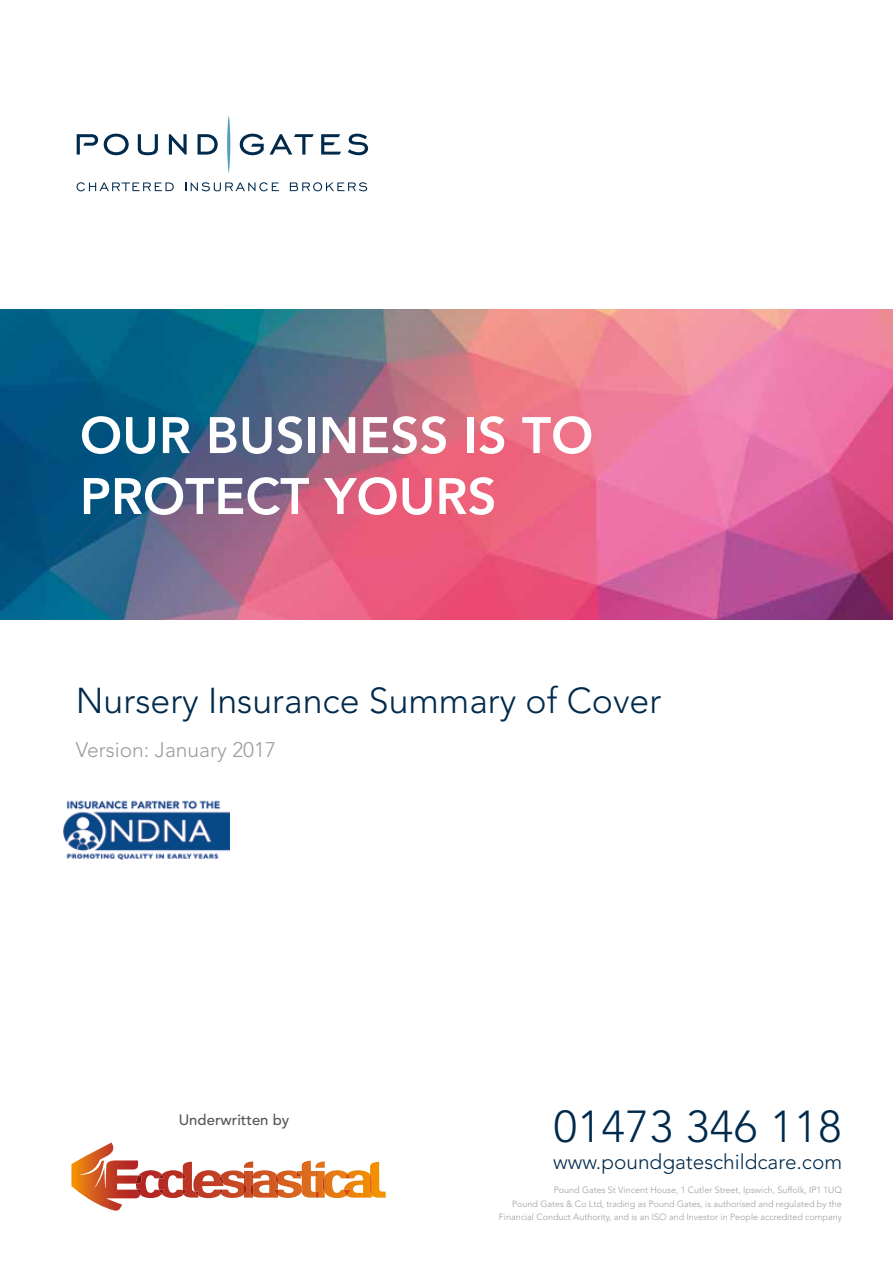
<style>
.page{position:relative;width:893px;height:1263px;background:#fff}
.page>*{position:absolute;margin:0;border:0;box-sizing:border-box;transform-origin:0 0}
.t1{font:800 50.85px/60.9px "Avenir LT Std";color:#fff}
.t2{font:300 44.4px "Avenir LT Std";letter-spacing:.02em;color:#002a4c}
.t3{font:300 35.7px "Avenir LT Std";color:#002a4c}
.t4{font:300 21px "Avenir LT Std";color:#9d9d9c}
.t5{font:300 20.85px "Avenir LT Std";color:#002a4c}
.t6{font:500 14.85px "Avenir LT Std";color:#575756}
.t7{font:300 9px/13.5px "Avenir LT Std";color:#9d9d9c;text-align:right}
</style>
<div class="page">
<img style="left:64px;top:800px;width:166px;height:59px">
<svg style="left:77px;top:182px;width:97px;height:9px"></svg>
<svg style="left:185px;top:182px;width:94px;height:9px"></svg>
<svg style="left:290px;top:182px;width:77px;height:9px"></svg>
<svg style="left:104px;top:134px;width:25px;height:21px"></svg>
<svg style="left:138px;top:134px;width:20px;height:21px"></svg>
<svg style="left:169px;top:134px;width:18px;height:21px"></svg>
<svg style="left:198px;top:134px;width:20px;height:21px"></svg>
<svg style="left:240px;top:134px;width:24px;height:21px"></svg>
<svg style="left:348px;top:134px;width:20px;height:21px"></svg>
<svg style="left:321px;top:134px;width:20px;height:21px"></svg>
<svg style="left:270px;top:134px;width:44px;height:21px"></svg>
<svg style="left:77px;top:134px;width:21px;height:21px"></svg>
<hr style="left:227px;top:116px;width:3px;height:57px;background:#569fbb;border-radius:50%">
<img style="left:0;top:309px;width:893px;height:310px">
<svg style="left:71px;top:1142px;width:315px;height:69px"></svg>
<img style="left:344px;top:1173px;width:6px;height:22px">
<img style="left:370px;top:1174px;width:2px;height:21px">
<h1 class="t1" style="left:80px;top:405px;width:515px">OUR BUSINESS IS TO<br>PROTECT YOURS</h1>
<h3 class="t3" style="left:76px;top:680px;width:587px">Nursery Insurance Summary of Cover</h3>
<h3 class="t4" style="left:76px;top:737px;width:202px">Version: January 2017</h3>
<h3 class="t6" style="left:179px;top:1111px;width:112px">Underwritten by</h3>
<h2 class="t2" style="left:554px;top:1101px;width:290px">01473 346 118</h2>
<h3 class="t5" style="left:553px;top:1149px;width:290px">www.poundgateschildcare.com</h3>
<p class="t7" style="left:499px;top:1183px;width:345px">Pound Gates St Vincent House, 1 Cutler Street, Ipswich, Suffolk, IP1 1UQ<br>Pound Gates &amp; Co Ltd, trading as Pound Gates, is authorised and regulated by the<br>Financial Conduct Authority, and is an ISO and Investor in People accredited company</p>
</div>
